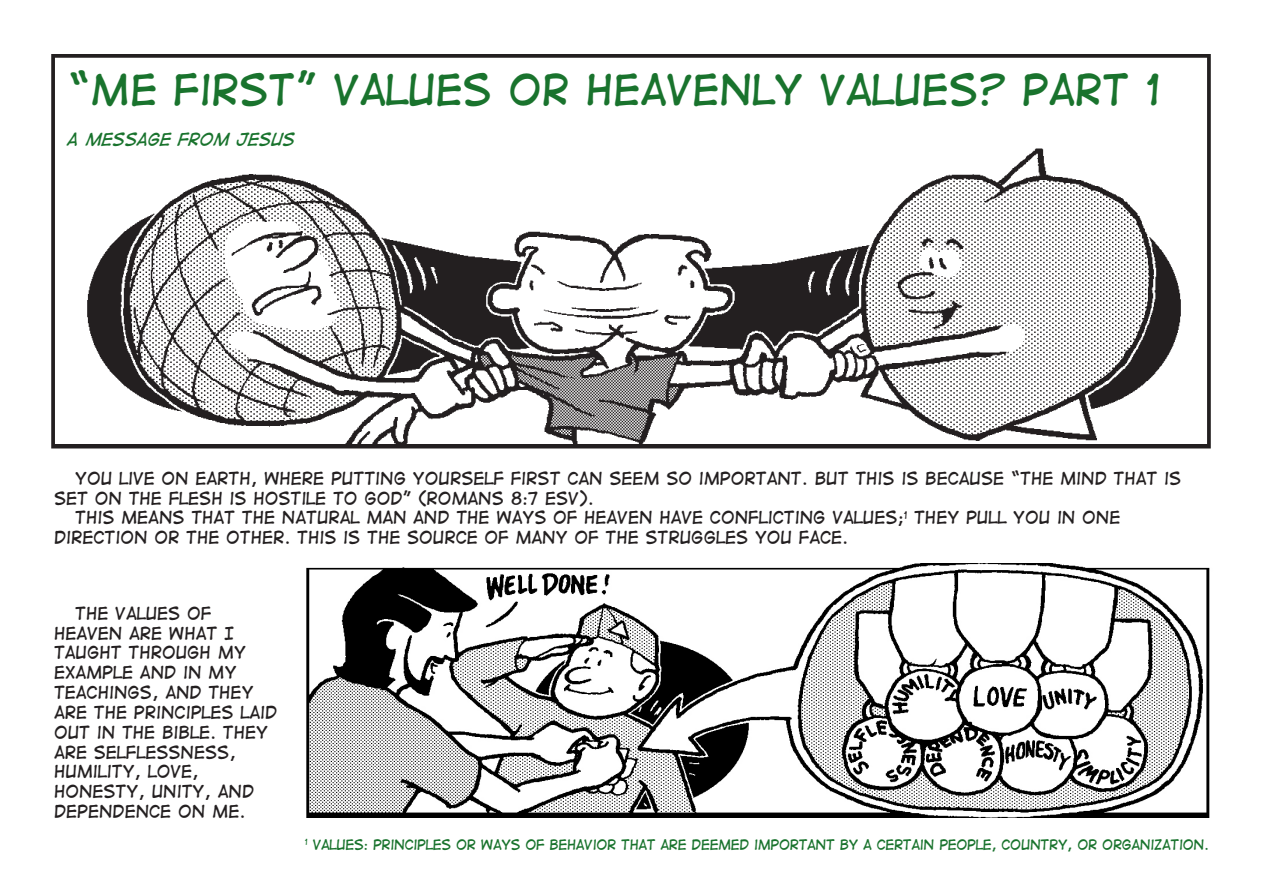
<style>
.page{position:relative;width:1263px;height:893px;background:#fff}
.page>*{position:absolute;margin:0;border:0;box-sizing:border-box;transform-origin:0 0}
.t1{font:40.2px "Digital Strip";color:#19732d}
.t2{font:16.5px/19.8px "Digital Strip";color:#231f20}
.t3{font:italic 16.5px "Digital Strip";color:#19732d}
.t4{font:13.35px "Digital Strip";letter-spacing:-.02em;color:#19732d}
</style>
<div class="page">
<img style="left:51px;top:54px;width:1160px;height:395px">
<img style="left:306px;top:564px;width:904px;height:254px">
<p class="t1" style="left:68px;top:68px;width:1095px">“ME FIRST” VALUES OR HEAVENLY VALUES? PART 1</p>
<p class="t3" style="left:68px;top:130px;width:229px">A MESSAGE FROM JESUS</p>
<p class="t2" style="left:54px;top:468px;width:1129px;text-indent:21px">YOU LIVE ON EARTH, WHERE PUTTING YOURSELF FIRST CAN SEEM SO IMPORTANT. BUT THIS IS BECAUSE “THE MIND THAT IS<br>SET ON THE FLESH IS HOSTILE TO GOD” (ROMANS 8:7 ESV).</p>
<p class="t2" style="left:54px;top:508px;width:1068px;text-indent:21px">THIS MEANS THAT THE NATURAL MAN AND THE WAYS OF HEAVEN HAVE CONFLICTING VALUES;<sup>1</sup> THEY PULL YOU IN ONE<br>DIRECTION OR THE OTHER. THIS IS THE SOURCE OF MANY OF THE STRUGGLES YOU FACE.</p>
<p class="t2" style="left:54px;top:603px;width:225px;text-indent:21px">THE VALUES OF<br>HEAVEN ARE WHAT I<br>TAUGHT THROUGH MY<br>EXAMPLE AND IN MY<br>TEACHINGS, AND THEY<br>ARE THE PRINCIPLES LAID<br>OUT IN THE BIBLE. THEY<br>ARE SELFLESSNESS,<br>HUMILITY, LOVE,<br>HONESTY, UNITY, AND<br>DEPENDENCE ON ME.</p>
<p class="t4" style="left:305px;top:837px;width:906px"><sup>1</sup> VALUES: PRINCIPLES OR WAYS OF BEHAVIOR THAT ARE DEEMED IMPORTANT BY A CERTAIN PEOPLE, COUNTRY, OR ORGANIZATION.</p>
</div>
